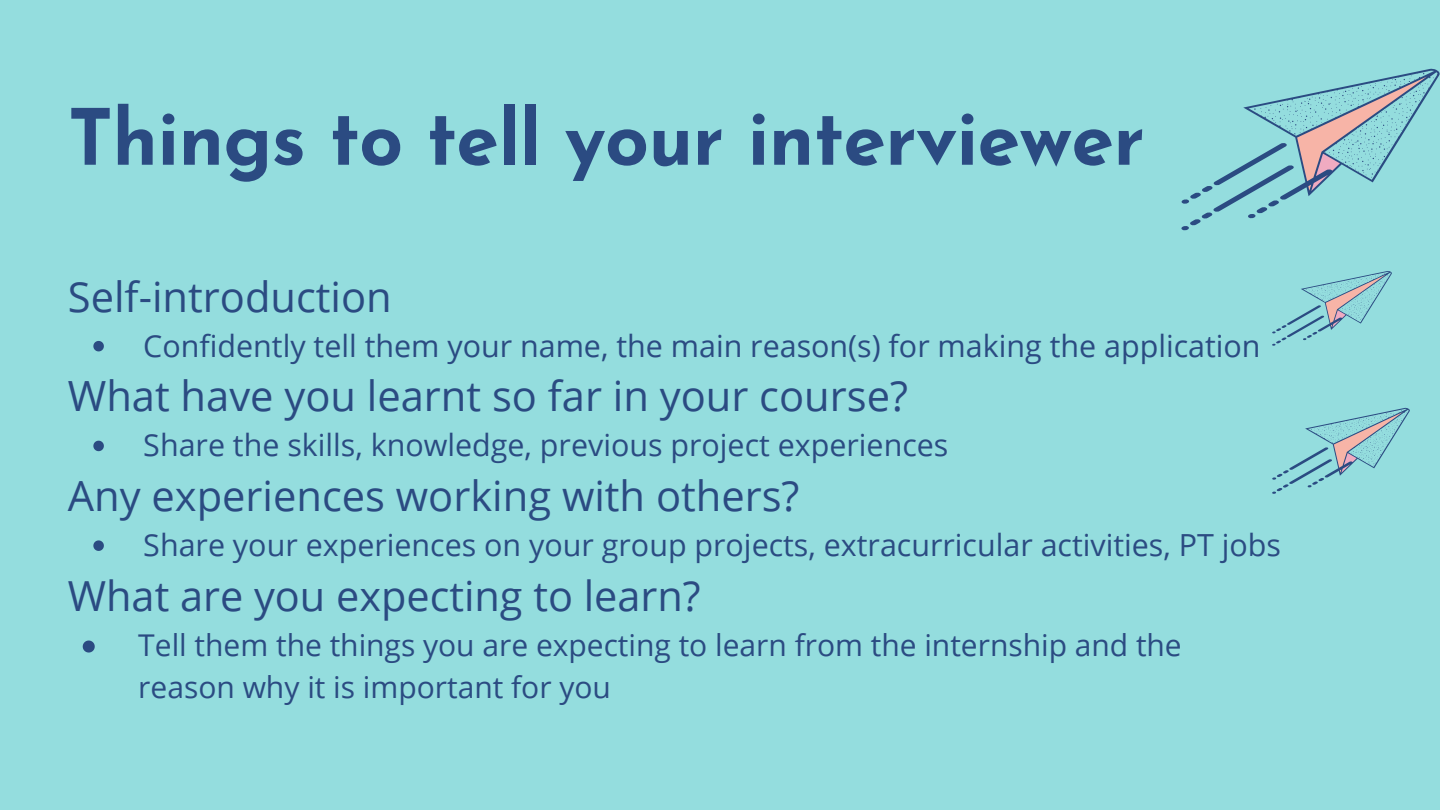
<style>
.page{position:relative;width:1440px;height:810px;background:#94ddde}
.page>*{position:absolute;margin:0;border:0;box-sizing:border-box;transform-origin:0 0}
.t1{font:700 77.3px "Josefin Sans";letter-spacing:-.01em;color:#2b4b82}
.t2{font:41.6px "Open Sans";color:#2b4b82}
.t3{font:41.4px "Open Sans";color:#2b4b82}
.t4{font:30.4px "Open Sans";color:#2b4b82}
.t5{font:30px/42px "Open Sans";color:#2b4b82}
</style>
<div class="page">
<svg style="left:1272px;top:271px;width:120px;height:75px"></svg>
<svg style="left:1272px;top:408px;width:138px;height:86px"></svg>
<svg style="left:1181px;top:69px;width:259px;height:162px"></svg>
<svg style="left:93px;top:341px;width:11px;height:10px"></svg>
<svg style="left:93px;top:441px;width:11px;height:10px"></svg>
<svg style="left:93px;top:540px;width:11px;height:11px"></svg>
<svg style="left:83px;top:641px;width:12px;height:12px"></svg>
<p class="t1" style="left:68px;top:107px;width:1079px">Things to tell your interviewer</p>
<p class="t2" style="left:68px;top:267px;width:325px">Self-introduction</p>
<p class="t4" style="left:143px;top:324px;width:1119px">Confidently tell them your name, the main reason(s) for making the application</p>
<p class="t2" style="left:68px;top:367px;width:842px">What have you learnt so far in your course?</p>
<p class="t4" style="left:143px;top:424px;width:807px">Share the skills, knowledge, previous project experiences</p>
<p class="t2" style="left:68px;top:467px;width:733px">Any experiences working with others?</p>
<p class="t4" style="left:143px;top:524px;width:1139px">Share your experiences on your group projects, extracurricular activities, PT jobs</p>
<p class="t3" style="left:68px;top:567px;width:634px">What are you expecting to learn?</p>
<p class="t5" style="left:138px;top:623px;width:1045px">Tell them the things you are expecting to learn from the internship and the reason why it is important for you</p>
</div>
